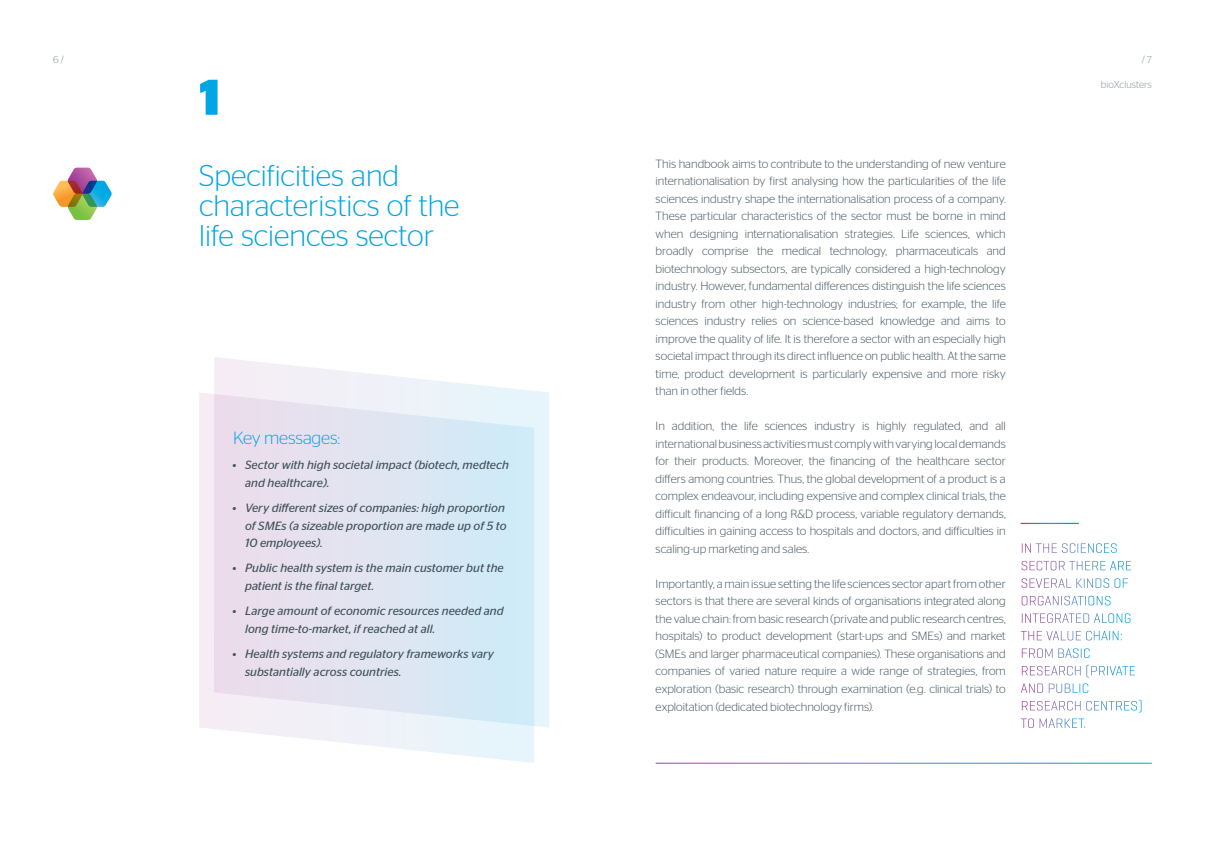
<style>
.page{position:relative;width:1205px;height:851px;background:#fff}
.page>*{position:absolute;margin:0;border:0;box-sizing:border-box;transform-origin:0 0}
.t1{font:700 50px "Stag Sans";color:#00a5e3}
.t2{font:300 30px "Stag Sans";color:#00a5e3}
.basico{font:300 17.62px "Stag Sans";letter-spacing:-.005em;color:#00a5e3}
.t3{font:italic 12px/17.6px "Stag Sans";color:#41525b}
.basico-2{font:300 11.88px/17.5px "Stag Sans";letter-spacing:-.005em;color:#41525b;text-align:justify}
.t4{font:300 10px "Stag Sans";color:#81929b}
</style>
<div class="page">
<svg style="left:214px;top:357px;width:335px;height:370px"></svg>
<svg style="left:199px;top:392px;width:335px;height:370px;background:#e3e7f3"></svg>
<svg style="left:1021px;top:718px;width:64px;height:10px"></svg>
<svg style="left:1037px;top:699px;width:104px;height:13px"></svg>
<svg style="left:1021px;top:683px;width:67px;height:9px"></svg>
<svg style="left:1037px;top:664px;width:98px;height:13px"></svg>
<svg style="left:1029px;top:648px;width:60px;height:10px"></svg>
<svg style="left:1046px;top:630px;width:72px;height:10px"></svg>
<svg style="left:1047px;top:613px;width:83px;height:9px"></svg>
<svg style="left:1021px;top:595px;width:89px;height:10px"></svg>
<svg style="left:1021px;top:578px;width:107px;height:10px"></svg>
<svg style="left:1021px;top:560px;width:110px;height:10px"></svg>
<svg style="left:1062px;top:543px;width:54px;height:9px"></svg>
<svg style="left:53px;top:168px;width:59px;height:52px"></svg>
<p class="t4" style="left:53px;top:54px;width:12px">6 /</p>
<p class="t4" style="left:1142px;top:54px;width:11px">/ 7</p>
<p class="t1" style="left:199px;top:68px;width:23px">1</p>
<p class="t2" style="left:199px;top:159px;width:202px">Specificities and</p>
<p class="t2" style="left:199px;top:189px;width:262px">characteristics of the</p>
<p class="t2" style="left:199px;top:219px;width:236px">life sciences sector</p>
<p class="basico" style="left:233px;top:428px;width:109px">Key messages:</p>
<p class="t3" style="left:245px;top:456px;width:265px;text-indent:-12px">• Sector with high societal impact (biotech, medtech and healthcare).</p>
<p class="t3" style="left:245px;top:498px;width:263px;text-indent:-12px">• Very different sizes of companies: high proportion of SMEs (a sizeable proportion are made up of 5 to<br>10 employees).</p>
<p class="t3" style="left:245px;top:559px;width:260px;text-indent:-12px">• Public health system is the main customer but the patient is the final target.</p>
<p class="t3" style="left:245px;top:602px;width:260px;text-indent:-12px">• Large amount of economic resources needed and long time-to-market, if reached at all.</p>
<p class="t3" style="left:245px;top:645px;width:250px;text-indent:-12px">• Health systems and regulatory frameworks vary substantially across countries.</p>
<p class="basico-2" style="left:656px;top:154px;width:352px">This handbook aims to contribute to the understanding of new venture internationalisation by first analysing how the particularities of the life sciences industry shape the internationalisation process of a company.<br>These particular characteristics of the sector must be borne in mind when designing internationalisation strategies. Life sciences, which broadly comprise the medical technology, pharmaceuticals and biotechnology subsectors, are typically considered a high-technology industry. However, fundamental differences distinguish the life sciences industry from other high-technology industries; for example, the life sciences industry relies on science-based knowledge and aims to improve the quality of life. It is therefore a sector with an especially high societal impact through its direct influence on public health. At the same time, product development is particularly expensive and more risky than in other fields.</p>
<p class="basico-2" style="left:656px;top:417px;width:352px">In addition, the life sciences industry is highly regulated, and all international business activities must comply with varying local demands for their products. Moreover, the financing of the healthcare sector differs among countries. Thus, the global development of a product is a complex endeavour, including expensive and complex clinical trials, the difficult financing of a long R&amp;D process, variable regulatory demands, difficulties in gaining access to hospitals and doctors, and difficulties in scaling-up marketing and sales.</p>
<p class="basico-2" style="left:656px;top:574px;width:352px">Importantly, a main issue setting the life sciences sector apart from other sectors is that there are several kinds of organisations integrated along the value chain: from basic research (private and public research centres, hospitals) to product development (start-ups and SMEs) and market (SMEs and larger pharmaceutical companies). These organisations and companies of varied nature require a wide range of strategies, from exploration (basic research) through examination (e.g. clinical trials) to exploitation (dedicated biotechnology firms).</p>
<p class="t4" style="left:1101px;top:79px;width:52px">bioXclusters</p>
</div>
